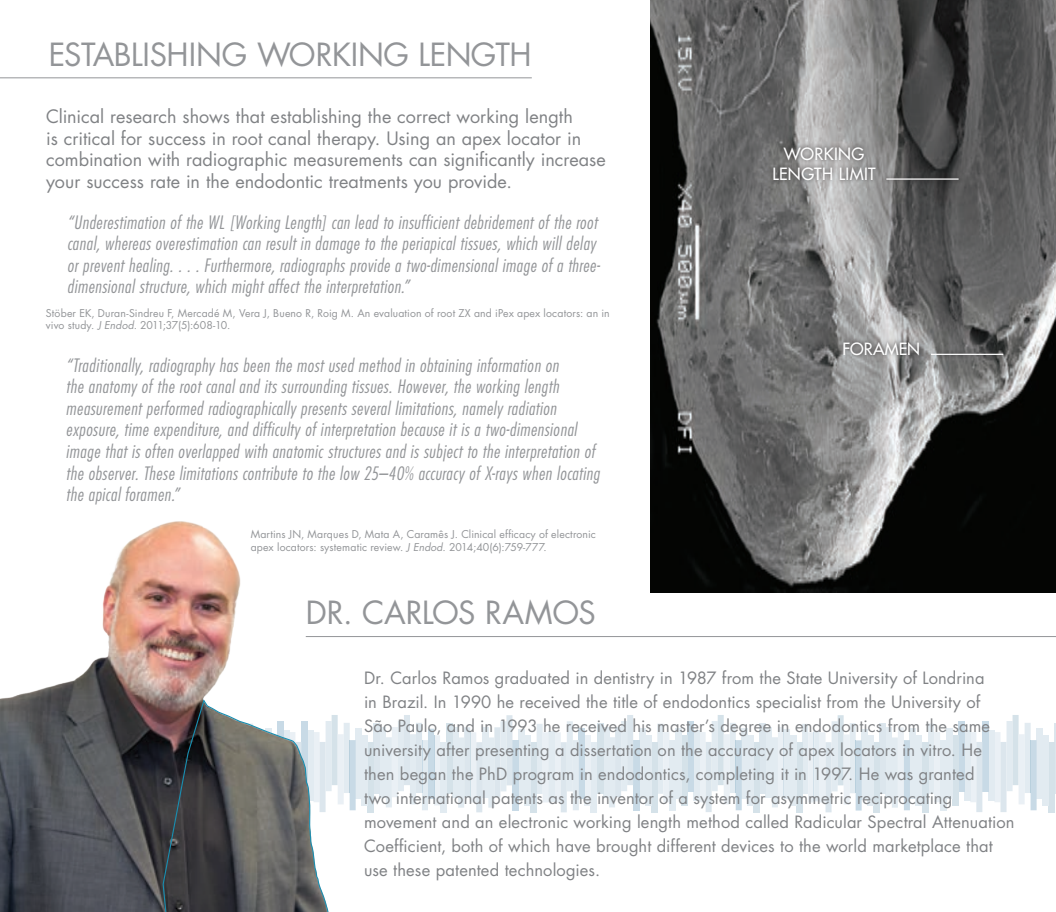
<style>
.page{position:relative;width:1056px;height:912px;background:#fff}
.page>*{position:absolute;margin:0;border:0;box-sizing:border-box;transform-origin:0 0}
.t1{font:31.05px "Futura Std";letter-spacing:-.01em;color:#939598}
.t2{font:italic 300 condensed 18px/21.6px "Futura Std";letter-spacing:.03em;color:#939598}
.t3{font:18px/21.6px "Futura Std";color:#808285}
.t4{font:16.5px/24px "Futura Std";letter-spacing:.005em;color:#808285}
.t5{font:500 16.35px/19.6px "Futura Std";letter-spacing:.02em;color:#fff;text-align:center}
.t6{font:500 16.35px "Futura Std";letter-spacing:-.005em;color:#fff}
.t7{font:10.5px/12.6px "Futura Std";letter-spacing:.01em;color:#939598}
.s1{font-style:italic}
</style>
<div class="page">
<div style="left:452px;top:727px;width:6px;height:71px;background:#e2ebf1"></div>
<div style="left:446px;top:723px;width:6px;height:71px;background:#d5e2e9"></div>
<div style="left:440px;top:742px;width:6px;height:70px;background:#e2ebf1"></div>
<svg style="left:397px;top:715px;width:43px;height:95px"></svg>
<div style="left:766px;top:727px;width:6px;height:70px;background:#e2ebf1"></div>
<div style="left:760px;top:723px;width:6px;height:70px;background:#dce6ed"></div>
<div style="left:754px;top:741px;width:6px;height:71px;background:#d5e2e9"></div>
<div style="left:747px;top:735px;width:7px;height:70px;background:#e2ebf1"></div>
<div style="left:741px;top:728px;width:6px;height:70px;background:#e2ebf1"></div>
<svg style="left:699px;top:715px;width:42px;height:97px"></svg>
<hr style="left:735px;top:740px;width:1px;height:53px;background:#b9d0dd">
<div style="left:693px;top:730px;width:6px;height:71px;background:#e2ebf1"></div>
<div style="left:687px;top:721px;width:6px;height:70px;background:#c8dae6"></div>
<div style="left:548px;top:731px;width:7px;height:70px;background:#e2ebf1"></div>
<div style="left:530px;top:742px;width:6px;height:70px;background:#d5e2e9"></div>
<div style="left:524px;top:735px;width:6px;height:70px;background:#e2ebf1"></div>
<div style="left:518px;top:729px;width:6px;height:70px;background:#e2ebf1"></div>
<div style="left:512px;top:740px;width:6px;height:70px;background:#c8dae6"></div>
<svg style="left:536px;top:724px;width:12px;height:78px"></svg>
<svg style="left:488px;top:715px;width:24px;height:92px"></svg>
<div style="left:482px;top:727px;width:6px;height:71px;background:#e2ebf1"></div>
<svg style="left:458px;top:727px;width:24px;height:85px"></svg>
<div style="left:651px;top:741px;width:6px;height:71px;background:#d5e2e9"></div>
<div style="left:645px;top:735px;width:6px;height:70px;background:#e2ebf1"></div>
<div style="left:639px;top:728px;width:6px;height:70px;background:#e2ebf1"></div>
<div style="left:633px;top:740px;width:6px;height:70px;background:#c8dae6"></div>
<svg style="left:657px;top:723px;width:12px;height:79px"></svg>
<svg style="left:609px;top:715px;width:24px;height:92px"></svg>
<div style="left:603px;top:727px;width:6px;height:70px;background:#e2ebf1"></div>
<div style="left:597px;top:723px;width:6px;height:70px;background:#d5e2e9"></div>
<div style="left:591px;top:741px;width:6px;height:71px;background:#e2ebf1"></div>
<div style="left:585px;top:735px;width:6px;height:70px;background:#eaf0f5"></div>
<div style="left:579px;top:728px;width:6px;height:70px;background:#c8dae6"></div>
<svg style="left:555px;top:721px;width:24px;height:91px"></svg>
<div style="left:681px;top:735px;width:6px;height:70px;background:#d5e2e9"></div>
<div style="left:675px;top:728px;width:6px;height:70px;background:#e2ebf1"></div>
<div style="left:669px;top:740px;width:6px;height:70px;background:#e2ebf1"></div>
<div style="left:885px;top:727px;width:6px;height:71px;background:#e2ebf1"></div>
<div style="left:879px;top:723px;width:6px;height:71px;background:#dce6ed"></div>
<div style="left:873px;top:742px;width:6px;height:70px;background:#d5e2e9"></div>
<div style="left:867px;top:735px;width:6px;height:70px;background:#e2ebf1"></div>
<div style="left:861px;top:729px;width:6px;height:70px;background:#e2ebf1"></div>
<hr style="left:1054px;top:723px;width:2px;height:70px;background:#dce6ed">
<div style="left:1048px;top:741px;width:6px;height:71px;background:#d5e2e9"></div>
<div style="left:1042px;top:735px;width:6px;height:70px;background:#e2ebf1"></div>
<div style="left:1036px;top:728px;width:6px;height:70px;background:#e2ebf1"></div>
<svg style="left:994px;top:715px;width:42px;height:97px"></svg>
<hr style="left:1030px;top:740px;width:1px;height:53px;background:#b9d0dd">
<div style="left:988px;top:730px;width:6px;height:71px;background:#e2ebf1"></div>
<div style="left:982px;top:721px;width:6px;height:70px;background:#c8dae6"></div>
<div style="left:796px;top:742px;width:6px;height:70px;background:#d5e2e9"></div>
<div style="left:790px;top:735px;width:6px;height:70px;background:#e2ebf1"></div>
<svg style="left:772px;top:727px;width:18px;height:80px"></svg>
<svg style="left:802px;top:715px;width:59px;height:97px"></svg>
<hr style="left:813px;top:732px;width:1px;height:69px;background:#d2e0e9">
<svg style="left:970px;top:732px;width:12px;height:80px"></svg>
<div style="left:964px;top:730px;width:6px;height:71px;background:#e2ebf1"></div>
<div style="left:958px;top:721px;width:6px;height:70px;background:#c8dae6"></div>
<div style="left:922px;top:741px;width:6px;height:71px;background:#d5e2e9"></div>
<div style="left:916px;top:735px;width:6px;height:70px;background:#e2ebf1"></div>
<div style="left:910px;top:728px;width:6px;height:70px;background:#e2ebf1"></div>
<svg style="left:891px;top:727px;width:19px;height:83px"></svg>
<svg style="left:928px;top:723px;width:12px;height:79px"></svg>
<div style="left:952px;top:735px;width:6px;height:70px;background:#d5e2e9"></div>
<div style="left:946px;top:728px;width:6px;height:70px;background:#e2ebf1"></div>
<div style="left:940px;top:740px;width:6px;height:70px;background:#e2ebf1"></div>
<hr style="left:306px;top:636px;width:750px;height:1px;background:#939598">
<img style="left:650px;top:0;width:406px;height:592px">
<div style="left:926px;top:349px;width:81px;height:10px;background:#231f20;opacity:.75"></div>
<hr style="left:931px;top:354px;width:72px;height:1px;background:#fff">
<div style="left:882px;top:174px;width:81px;height:10px;background:#231f20;opacity:.75"></div>
<hr style="left:886px;top:178px;width:72px;height:2px;background:#fff">
<img style="left:0;top:521px;width:397px;height:390px">
<svg style="left:121px;top:698px;width:235px;height:213px"></svg>
<div style="left:769px;top:143px;width:110px;height:41px;background:#231f20;opacity:.75"></div>
<div style="left:839px;top:338px;width:84px;height:21px;background:#231f20;opacity:.75"></div>
<hr style="left:0;top:77px;width:532px;height:1px;background:#939598">
<h1 class="t1" style="left:49px;top:34px;width:484px">ESTABLISHING WORKING LENGTH</h1>
<p class="t3" style="left:46px;top:106px;width:561px">Clinical research shows that establishing the correct working length<br>is critical for success in root canal therapy. Using an apex locator in combination with radiographic measurements can significantly increase your success rate in the endodontic treatments you provide.</p>
<p class="t2" style="left:67px;top:212px;width:534px">“Underestimation of the WL [Working Length] can lead to insufficient debridement of the root canal, whereas overestimation can result in damage to the periapical tissues, which will delay or prevent healing. . . . Furthermore, radiographs provide a two-dimensional image of a three&shy;dimensional structure, which might affect the interpretation.”</p>
<p class="t7" style="left:46px;top:306px;width:565px">Stöber EK, Duran-Sindreu F, Mercadé M, Vera J, Bueno R, Roig M. An evaluation of root ZX and iPex apex locators: an in vivo study. <span class="s1">J Endod.</span> 2011;37(5):608-10.</p>
<p class="t2" style="left:66px;top:354px;width:535px">“Traditionally, radiography has been the most used method in obtaining information on<br>the anatomy of the root canal and its surrounding tissues. However, the working length measurement performed radiographically presents several limitations, namely radiation exposure, time expenditure, and difficulty of interpretation because it is a two-dimensional image that is often overlapped with anatomic structures and is subject to the interpretation of the observer. These limitations contribute to the low 25–40% accuracy of X-rays when locating the apical foramen.”</p>
<p class="t7" style="left:251px;top:528px;width:347px">Martins JN, Marques D, Mata A, Caramês J. Clinical efficacy of electronic apex locators: systematic review. <span class="s1">J Endod.</span> 2014;40(6):759-777.</p>
<h1 class="t1" style="left:306px;top:592px;width:292px">DR. CARLOS RAMOS</h1>
<p class="t5" style="left:772px;top:144px;width:105px">WORKING<br>LENGTH LIMIT</p>
<p class="t6" style="left:842px;top:338px;width:79px">FORAMEN</p>
<p class="t4" style="left:364px;top:665px;width:652px">Dr. Carlos Ramos graduated in dentistry in 1987 from the State University of Londrina<br>in Brazil. In 1990 he received the title of endodontics specialist from the University of<br>São Paulo, and in 1993 he received his master’s degree in endodontics from the same university after presenting a dissertation on the accuracy of apex locators in vitro. He then began the PhD program in endodontics, completing it in 1997. He was granted<br>two international patents as the inventor of a system for asymmetric reciprocating movement and an electronic working length method called Radicular Spectral Attenuation Coefficient, both of which have brought different devices to the world marketplace that use these patented technologies.</p>
</div>
